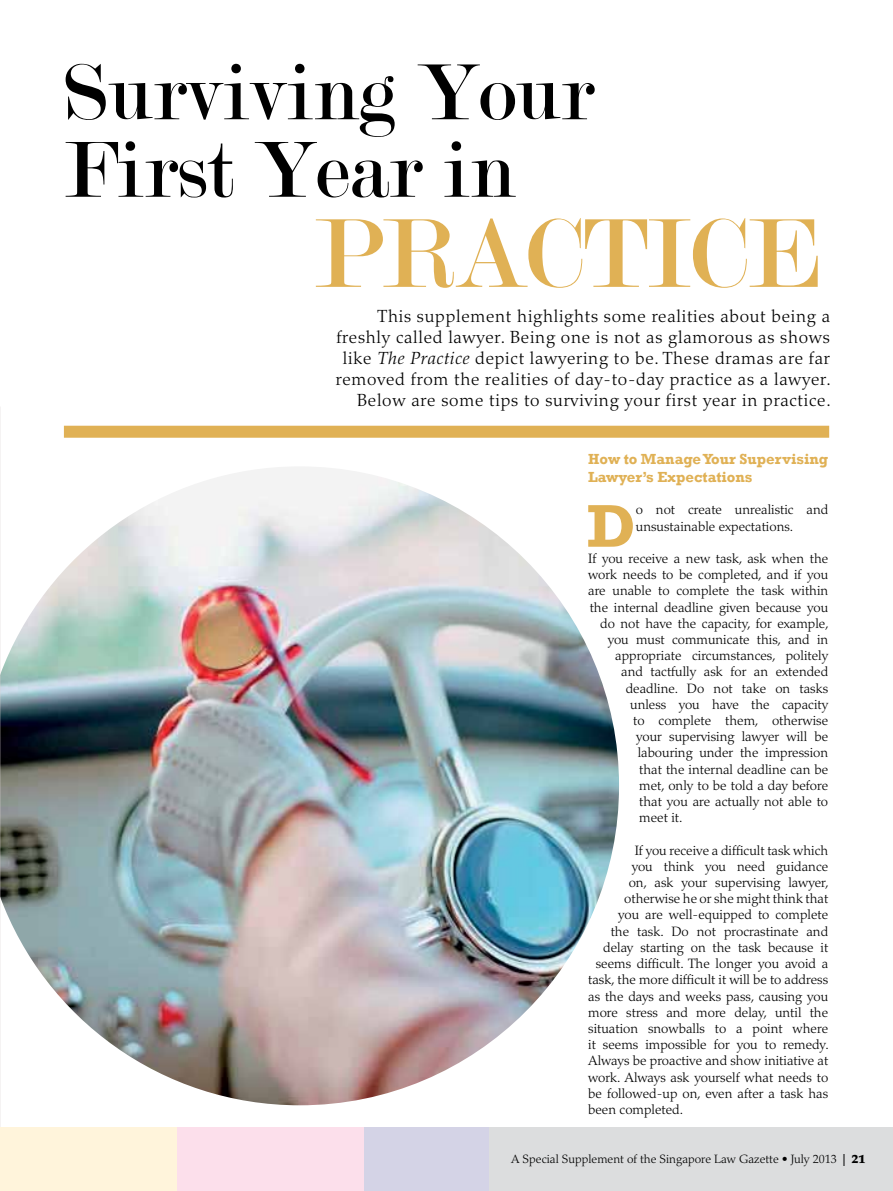
<style>
.page{position:relative;width:893px;height:1191px;background:#fff}
.page>*{position:absolute;margin:0;border:0;box-sizing:border-box;transform-origin:0 0}
.t1{font:104.7px "Modern";color:#e0b155}
.t2{font:84.9px/77.6px "Modern";color:#000}
.t3{font:700 61.2px "Rockwell";color:#e0b155}
.t4{font:300 17.55px/21px "Palatino LT Std";letter-spacing:.04em;color:#000;text-align:right}
.t5{font:700 15px/18px "Rockwell";color:#e0b155}
.t6{font:300 13.5px/16.2px "Palatino LT Std";color:#000}
.t7{font:300 12px "Palatino LT Std";color:#000}
.s1{font-style:italic}
.s2{font-weight:500}
.s3{font-weight:900}
</style>
<div class="page">
<img style="left:0;top:467px;width:619px;height:638px">
<div style="left:64px;top:426px;width:765px;height:12px;background:#e0b155"></div>
<img style="left:0;top:407px;width:1px;height:105px">
<div style="left:489px;top:1127px;width:404px;height:64px;background:#dcddde"></div>
<div style="left:364px;top:1127px;width:125px;height:64px;background:#d4d3e6"></div>
<div style="left:176px;top:1127px;width:188px;height:64px;background:#fcdfeb"></div>
<div style="left:0;top:1127px;width:176px;height:64px;background:#fff4db"></div>
<h2 class="t2" style="left:64px;top:55px;width:532px">Surviving Your<br>First Year in</h2>
<h1 class="t1" style="left:314px;top:201px;width:508px">Practice</h1>
<p class="t4" style="left:336px;top:306px;width:496px">This supplement highlights some realities about being a freshly called lawyer. Being one is not as glamorous as shows like <span class="s1">The Practice</span> depict lawyering to be. These dramas are far removed from the realities of day-to-day practice as a lawyer.<br>Below are some tips to surviving your first year in practice.</p>
<p class="t5" style="left:588px;top:450px;width:241px">How to Manage Your Supervising<br>Lawyer’s Expectations</p>
<h3 class="t3" style="left:587px;top:489px;width:51px">D</h3>
<p class="t6" style="left:636px;top:502px;width:194px">o not create unrealistic and unsustainable expectations.</p>
<p class="t6" style="left:588px;top:550px;width:241px">If you receive a new task, ask when the</p>
<p class="t6" style="left:588px;top:566px;width:241px">work needs to be completed, and if you</p>
<p class="t6" style="left:588px;top:583px;width:242px">are unable to complete the task within</p>
<p class="t6" style="left:590px;top:599px;width:240px">the internal deadline given because you</p>
<p class="t6" style="left:600px;top:615px;width:230px">do not have the capacity, for example,</p>
<p class="t6" style="left:608px;top:631px;width:222px">you must communicate this, and in</p>
<p class="t6" style="left:615px;top:647px;width:214px">appropriate circumstances, politely</p>
<p class="t6" style="left:621px;top:664px;width:209px">and tactfully ask for an extended</p>
<p class="t6" style="left:626px;top:680px;width:204px">deadline. Do not take on tasks</p>
<p class="t6" style="left:630px;top:696px;width:200px">unless you have the capacity</p>
<p class="t6" style="left:633px;top:712px;width:196px">to complete them, otherwise</p>
<p class="t6" style="left:636px;top:728px;width:193px">your supervising lawyer will be</p>
<p class="t6" style="left:638px;top:745px;width:192px">labouring under the impression</p>
<p class="t6" style="left:639px;top:761px;width:191px">that the internal deadline can be</p>
<p class="t6" style="left:639px;top:777px;width:191px">met, only to be told a day before</p>
<p class="t6" style="left:639px;top:793px;width:190px">that you are actually not able to</p>
<p class="t6" style="left:639px;top:809px;width:45px">meet it.</p>
<p class="t6" style="left:635px;top:842px;width:195px">If you receive a difficult task which</p>
<p class="t6" style="left:632px;top:858px;width:198px">you think you need guidance</p>
<p class="t6" style="left:629px;top:874px;width:202px">on, ask your supervising lawyer,</p>
<p class="t6" style="left:624px;top:890px;width:206px">otherwise he or she might think that</p>
<p class="t6" style="left:618px;top:907px;width:212px">you are well-equipped to complete</p>
<p class="t6" style="left:611px;top:923px;width:219px">the task. Do not procrastinate and</p>
<p class="t6" style="left:603px;top:939px;width:227px">delay starting on the task because it</p>
<p class="t6" style="left:596px;top:955px;width:234px">seems difficult. The longer you avoid a</p>
<p class="t6" style="left:588px;top:971px;width:241px">task, the more difficult it will be to address</p>
<p class="t6" style="left:588px;top:988px;width:241px">as the days and weeks pass, causing you</p>
<p class="t6" style="left:588px;top:1004px;width:241px">more stress and more delay, until the</p>
<p class="t6" style="left:588px;top:1020px;width:241px">situation snowballs to a point where</p>
<p class="t6" style="left:588px;top:1036px;width:242px">it seems impossible for you to remedy.</p>
<p class="t6" style="left:588px;top:1052px;width:242px">Always be proactive and show initiative at</p>
<p class="t6" style="left:588px;top:1069px;width:242px">work. Always ask yourself what needs to</p>
<p class="t6" style="left:588px;top:1085px;width:241px">be followed-up on, even after a task has</p>
<p class="t6" style="left:588px;top:1101px;width:96px">been completed.</p>
<p class="t7" style="left:511px;top:1152px;width:356px">A Special Supplement of the Singapore Law Gazette • July 2013 <span class="s2">|</span> <span class="s3">21</span></p>
</div>
